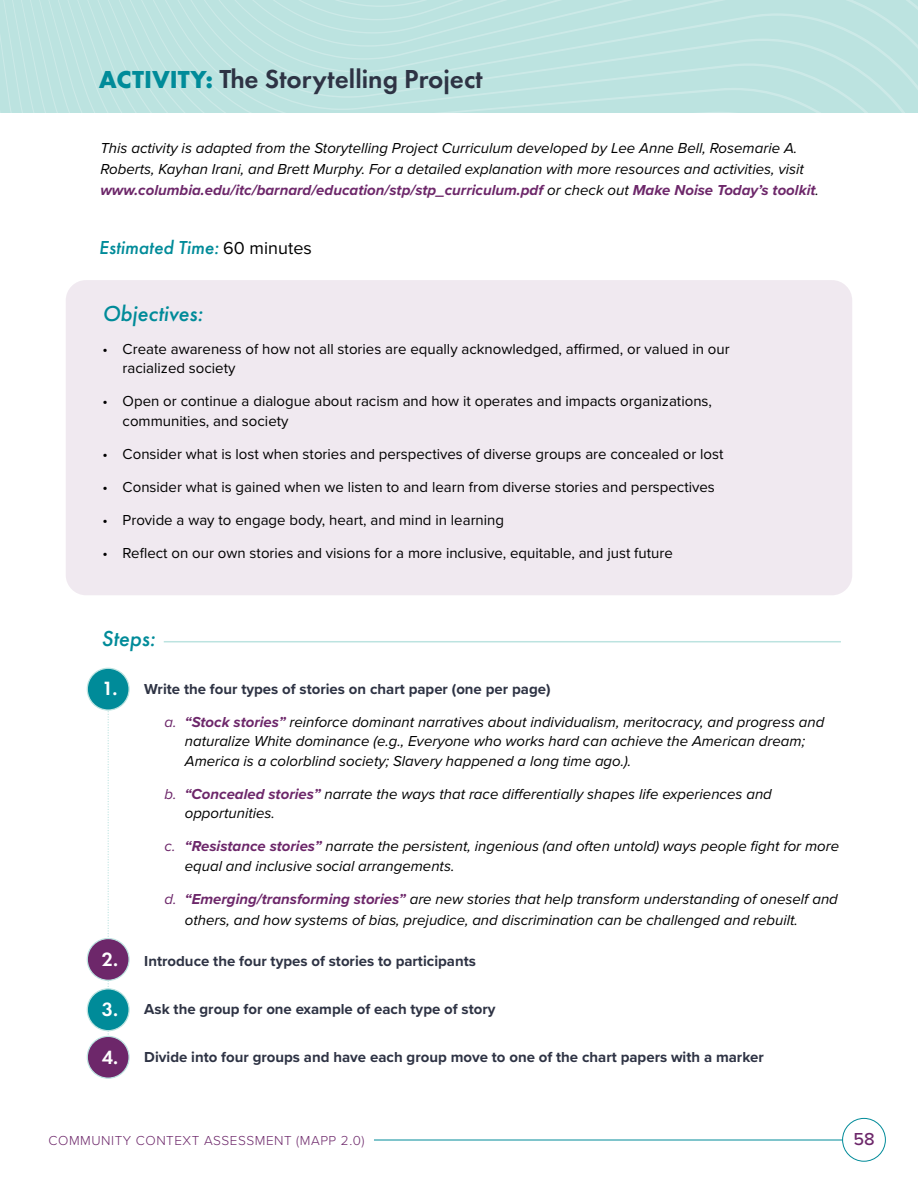
<style>
.page{position:relative;width:918px;height:1188px;background:#fff}
.page>*{position:absolute;margin:0;border:0;box-sizing:border-box;transform-origin:0 0}
.t1{font:600 27px "Futura PT";color:#2e3344}
.t2{font:italic 500 22.5px "Futura PT";color:#008b99}
.t3{font:600 19.95px "Futura PT";color:#fff}
.t4{font:italic 500 19.5px "Futura PT";color:#008b99}
.t5{font:500 18px "Proxima Nova";color:#6d276a}
.t6{font:italic 15px/19.5px "Proxima Nova";color:#000}
.t7{font:15px/19.5px "Proxima Nova";color:#000}
.t8{font:700 15px "Proxima Nova";color:#2e3344}
.t9{font:300 13.5px "Proxima Nova";letter-spacing:.04em;color:#6d276a}
.s1{font-weight:700;font-size:25.5px;color:#008b99}
.s2{font-weight:700;color:#6d276a}
.s3{font-family:"Proxima Nova";font-weight:400;font-style:normal;font-size:18px;color:#000}
.s4{color:#6d276a}
</style>
<div class="page">
<hr style="left:164px;top:641px;width:677px;height:1px;background:#bce3e0">
<svg style="left:108px;top:711px;width:1px;height:325px"></svg>
<div style="left:87px;top:668px;width:42px;height:42px;background:#008b99;border-radius:50%"></div>
<div style="left:87px;top:668px;width:43px;height:43px;border:1px solid #bce3e0;border-radius:50%"></div>
<div style="left:87px;top:989px;width:42px;height:42px;background:#008b99;border-radius:50%"></div>
<div style="left:87px;top:988px;width:43px;height:43px;border:1px solid #bce3e0;border-radius:50%"></div>
<div style="left:87px;top:939px;width:42px;height:41px;background:#6d276a;border-radius:50%"></div>
<div style="left:87px;top:938px;width:43px;height:43px;border:1px solid #bce3e0;border-radius:50%"></div>
<div style="left:87px;top:1036px;width:42px;height:42px;background:#6d276a;border-radius:50%"></div>
<div style="left:87px;top:1036px;width:43px;height:43px;border:1px solid #bce3e0;border-radius:50%"></div>
<svg style="left:0;top:0;width:918px;height:113px"></svg>
<div style="left:66px;top:280px;width:786px;height:315px;background:#f0e9f0;border-radius:20px"></div>
<div style="left:842px;top:1118px;width:44px;height:43px;border:1px solid #008b99;border-radius:50%"></div>
<hr style="left:374px;top:1140px;width:468px;height:1px;background:#008b99">
<h1 class="t1" style="left:99px;top:62px;width:385px"><span class="s1">ACTIVITY:</span> The Storytelling Project</h1>
<p class="t6" style="left:100px;top:137px;width:720px;line-height:21px">This activity is adapted from the Storytelling Project Curriculum developed by Lee Anne Bell, Rosemarie A.<br>Roberts, Kayhan Irani, and Brett Murphy. For a detailed explanation with more resources and activities, visit <span class="s2">www.columbia.edu/itc/barnard/education/stp/stp_curriculum.pdf</span> or check out <span class="s2">Make Noise Today’s toolkit</span>.</p>
<h3 class="t4" style="left:99px;top:235px;width:214px">Estimated Time: <span class="s3">60 minutes</span></h3>
<h2 class="t2" style="left:102px;top:299px;width:102px">Objectives:</h2>
<p class="t7" style="left:123px;top:338px;width:609px;text-indent:-20px">• Create awareness of how not all stories are equally acknowledged, affirmed, or valued in our racialized society</p>
<p class="t7" style="left:123px;top:391px;width:591px;text-indent:-20px">• Open or continue a dialogue about racism and how it operates and impacts organizations, communities, and society</p>
<p class="t7" style="left:102px;top:443px;width:623px">• Consider what is lost when stories and perspectives of diverse groups are concealed or lost</p>
<p class="t7" style="left:102px;top:476px;width:614px">• Consider what is gained when we listen to and learn from diverse stories and perspectives</p>
<p class="t7" style="left:102px;top:509px;width:403px">• Provide a way to engage body, heart, and mind in learning</p>
<p class="t7" style="left:102px;top:542px;width:572px">• Reflect on our own stories and visions for a more inclusive, equitable, and just future</p>
<h2 class="t2" style="left:102px;top:624px;width:55px">Steps:</h2>
<h3 class="t3" style="left:102px;top:676px;width:17px">1.</h3>
<p class="t8" style="left:144px;top:677px;width:408px">Write the four types of stories on chart paper (one per page)</p>
<p class="t6" style="left:185px;top:711px;width:641px;text-indent:-20px"><span class="s4">a.</span> <span class="s2">“Stock stories”</span> reinforce dominant narratives about individualism, meritocracy, and progress and naturalize White dominance (e.g., Everyone who works hard can achieve the American dream;<br>America is a colorblind society; Slavery happened a long time ago.).</p>
<p class="t6" style="left:185px;top:783px;width:589px;text-indent:-20px"><span class="s4">b.</span> <span class="s2">“Concealed stories”</span> narrate the ways that race differentially shapes life experiences and opportunities.</p>
<p class="t6" style="left:185px;top:836px;width:656px;text-indent:-20px"><span class="s4">c.</span> <span class="s2">“Resistance stories”</span> narrate the persistent, ingenious (and often untold) ways people fight for more equal and inclusive social arrangements.</p>
<p class="t6" style="left:185px;top:887px;width:655px;line-height:21px;text-indent:-20px"><span class="s4">d.</span> <span class="s2">“Emerging/transforming stories”</span> are new stories that help transform understanding of oneself and others, and how systems of bias, prejudice, and discrimination can be challenged and rebuilt.</p>
<p class="t8" style="left:144px;top:950px;width:333px">Introduce the four types of stories to participants</p>
<p class="t8" style="left:144px;top:998px;width:353px">Ask the group for one example of each type of story</p>
<p class="t8" style="left:144px;top:1046px;width:621px">Divide into four groups and have each group move to one of the chart papers with a marker</p>
<h3 class="t3" style="left:102px;top:947px;width:18px">2.</h3>
<h3 class="t3" style="left:102px;top:997px;width:18px">3.</h3>
<h3 class="t3" style="left:102px;top:1044px;width:18px">4.</h3>
<p class="t9" style="left:49px;top:1130px;width:318px">COMMUNITY CONTEXT ASSESSMENT (MAPP 2.0)</p>
<p class="t5" style="left:853px;top:1125px;width:23px">58</p>
</div>
